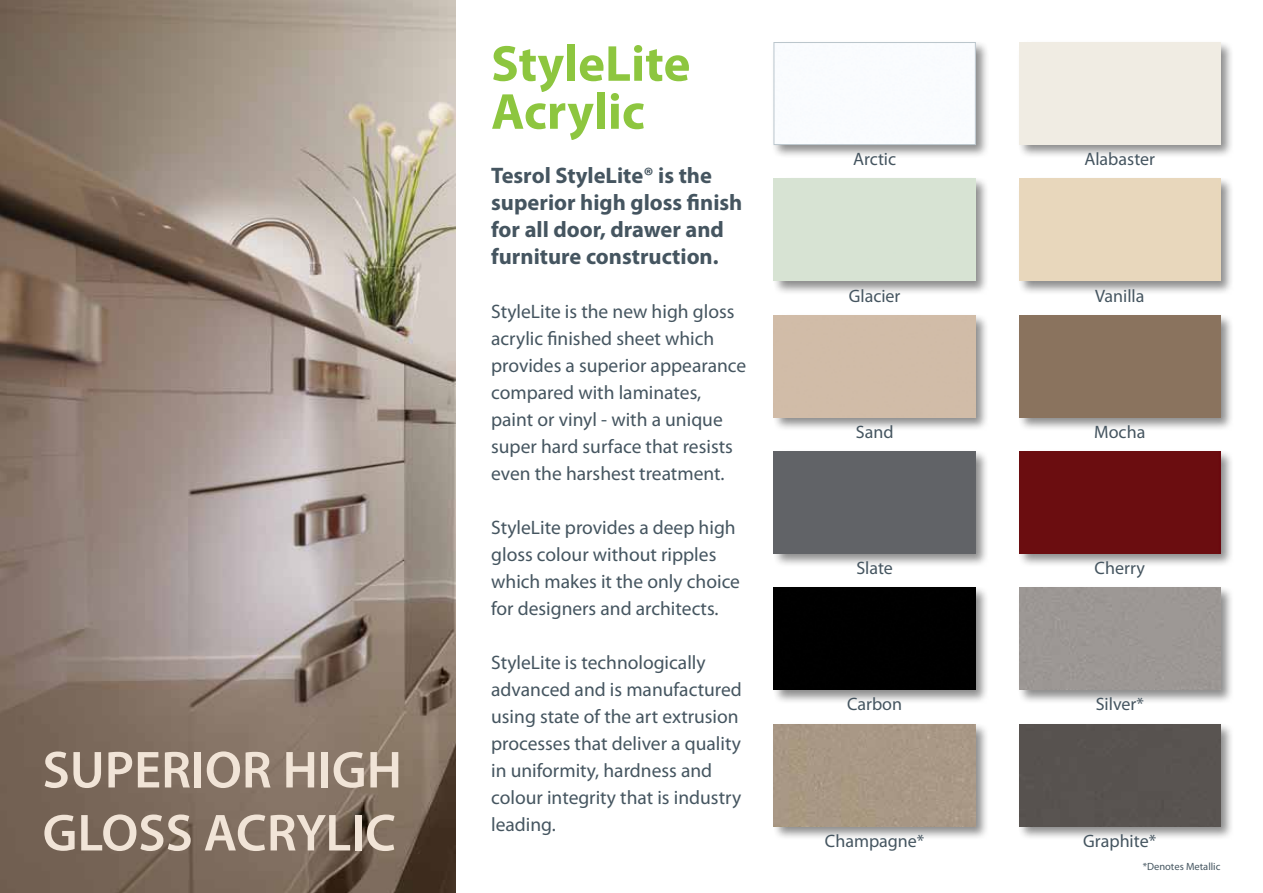
<style>
.page{position:relative;width:1263px;height:893px;background:#fff}
.page>*{position:absolute;margin:0;border:0;box-sizing:border-box;transform-origin:0 0}
.t1{font:600 52.5px/63px "Myriad Pro";color:#f1e4d7}
.t2{font:700 51px/48px "Myriad Pro";color:#8dc63f}
.t3{font:700 22.5px/27px "Myriad Pro";color:#455560}
.t4{font:19.5px/27px "Myriad Pro";color:#455560}
.t5{font:18px "Myriad Pro";color:#455560}
.t6{font:10.5px "Myriad Pro";color:#455560}
</style>
<div class="page">
<img style="left:0;top:0;width:455px;height:893px">
<div style="left:771px;top:40px;width:219px;height:119px;background:#000;opacity:.45"></div>
<img style="left:776px;top:44px;width:197px;height:99px">
<div style="left:774px;top:42px;width:201px;height:103px;border:1px solid #bac5cc"></div>
<div style="left:772px;top:177px;width:217px;height:118px;background:#000;opacity:.45"></div>
<div style="left:774px;top:179px;width:201px;height:102px;background:#d7e3d3"></div>
<div style="left:1017px;top:177px;width:217px;height:118px;background:#000;opacity:.45"></div>
<div style="left:1019px;top:179px;width:201px;height:102px;background:#e8d7bc"></div>
<div style="left:1017px;top:586px;width:217px;height:118px;background:#000;opacity:.45"></div>
<div style="left:1019px;top:588px;width:201px;height:102px;background:#9d9895"></div>
<div style="left:1017px;top:313px;width:217px;height:119px;background:#000;opacity:.45"></div>
<div style="left:1019px;top:315px;width:201px;height:102px;background:#8a735e"></div>
<div style="left:1017px;top:722px;width:217px;height:119px;background:#000;opacity:.45"></div>
<div style="left:1019px;top:724px;width:201px;height:102px;background:#57524f"></div>
<div style="left:1017px;top:40px;width:217px;height:119px;background:#000;opacity:.45"></div>
<div style="left:1019px;top:43px;width:201px;height:102px;background:#f0ece3"></div>
<div style="left:772px;top:313px;width:217px;height:119px;background:#000;opacity:.45"></div>
<div style="left:774px;top:315px;width:201px;height:102px;background:#d1bca8"></div>
<div style="left:772px;top:722px;width:217px;height:119px;background:#000;opacity:.45"></div>
<div style="left:774px;top:724px;width:201px;height:102px;background:#a99886"></div>
<div style="left:1017px;top:449px;width:217px;height:119px;background:#000;opacity:.45"></div>
<div style="left:1019px;top:451px;width:201px;height:102px;background:#6b0d10"></div>
<div style="left:772px;top:449px;width:217px;height:119px;background:#000;opacity:.45"></div>
<div style="left:774px;top:451px;width:201px;height:102px;background:#616367"></div>
<div style="left:772px;top:586px;width:217px;height:118px;background:#000;opacity:.45"></div>
<div style="left:774px;top:588px;width:201px;height:102px;background:#000"></div>
<h1 class="t1" style="left:43px;top:737px;width:361px">SUPERIOR HIGH<br>GLOSS ACRYLIC</h1>
<h2 class="t2" style="left:491px;top:38px;width:201px">StyleLite<br>Acrylic</h2>
<p class="t3" style="left:491px;top:161px;width:253px">Tesrol StyleLite® is the superior high gloss finish for all door, drawer and furniture construction.</p>
<p class="t4" style="left:491px;top:297px;width:257px">StyleLite is the new high gloss acrylic finished sheet which provides a superior appearance compared with laminates, paint or vinyl - with a unique super hard surface that resists even the harshest treatment.</p>
<p class="t4" style="left:491px;top:513px;width:250px">StyleLite provides a deep high gloss colour without ripples which makes it the only choice for designers and architects.</p>
<p class="t4" style="left:491px;top:648px;width:252px">StyleLite is technologically advanced and is manufactured using state of the art extrusion processes that deliver a quality in uniformity, hardness and colour integrity that is industry leading.</p>
<p class="t5" style="left:853px;top:148px;width:45px">Arctic</p>
<p class="t5" style="left:1084px;top:148px;width:72px">Alabaster</p>
<p class="t5" style="left:849px;top:284px;width:53px">Glacier</p>
<p class="t5" style="left:1095px;top:284px;width:51px">Vanilla</p>
<p class="t5" style="left:856px;top:421px;width:39px">Sand</p>
<p class="t5" style="left:1094px;top:421px;width:53px">Mocha</p>
<p class="t5" style="left:856px;top:557px;width:38px">Slate</p>
<p class="t5" style="left:1095px;top:557px;width:52px">Cherry</p>
<p class="t5" style="left:847px;top:693px;width:57px">Carbon</p>
<p class="t5" style="left:825px;top:830px;width:101px">Champagne*</p>
<p class="t5" style="left:1096px;top:693px;width:50px">Silver*</p>
<p class="t5" style="left:1083px;top:830px;width:74px">Graphite*</p>
<p class="t6" style="left:1143px;top:860px;width:79px">*Denotes Metallic</p>
</div>
